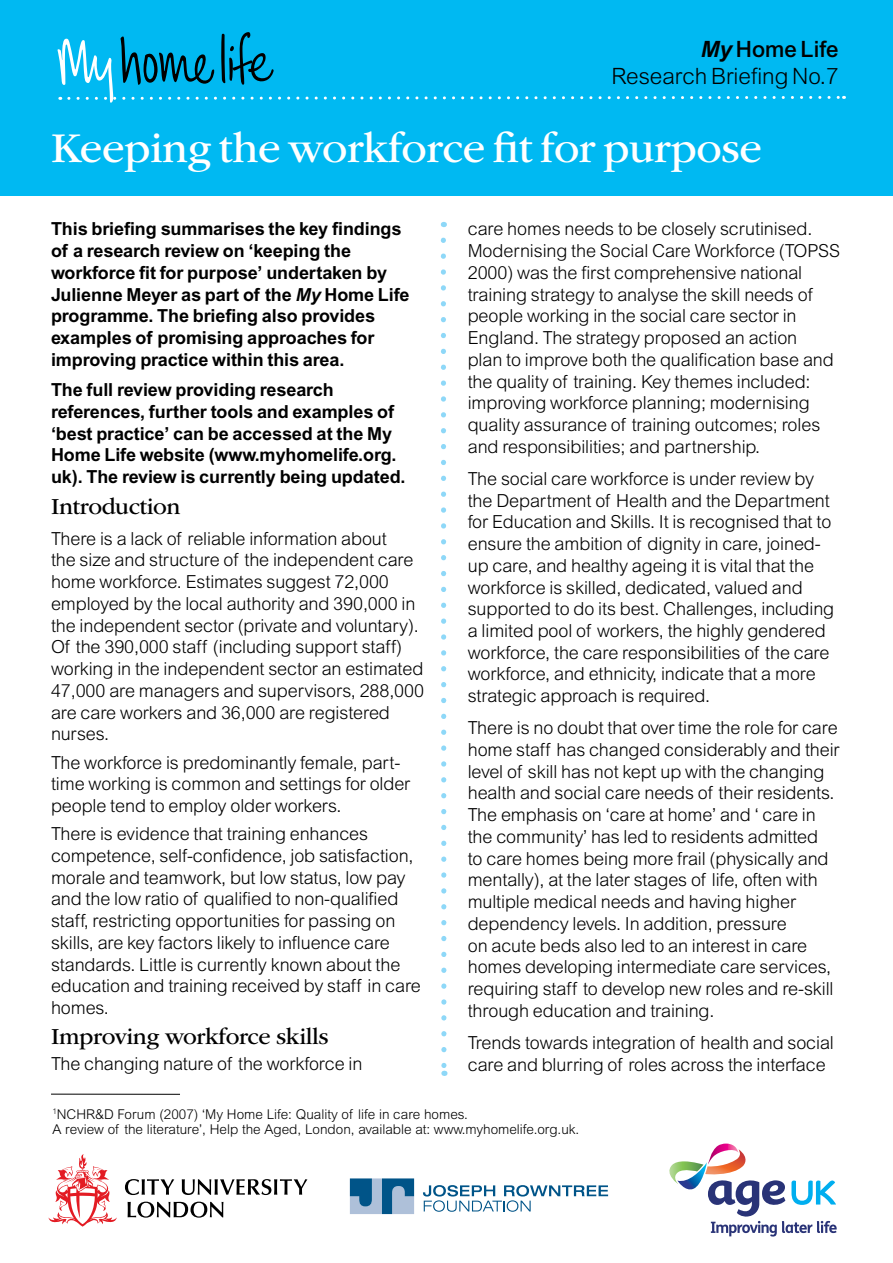
<style>
.page{position:relative;width:893px;height:1263px;background:#fff}
.page>*{position:absolute;margin:0;border:0;box-sizing:border-box;transform-origin:0 0}
.t1{font:44.25px "ITC Garamond Std";letter-spacing:-.01em;color:#fff}
.t2{font:24px "ITC Garamond Std";letter-spacing:-.015em;color:#000}
.t3{font:300 22.5px/27px "Arial";color:#000;text-align:right}
.t4{font:300 18px/21.8px "Arial";letter-spacing:-.005em;color:#000}
.t5{font:700 18px/21.8px "Arial";letter-spacing:-.005em;color:#000}
.t6{font:300 13.5px/15px "Arial";color:#000}
.s1{font-weight:700;font-style:italic}
.s2{font-weight:500}
.s3{font-style:italic}
</style>
<div class="page">
<div style="left:0;top:0;width:893px;height:195px;background:#00b9f2"></div>
<svg style="left:49px;top:1154px;width:68px;height:72px"></svg>
<svg style="left:125px;top:1179px;width:49px;height:16px"></svg>
<svg style="left:182px;top:1179px;width:125px;height:16px"></svg>
<svg style="left:128px;top:1201px;width:95px;height:16px"></svg>
<svg style="left:423px;top:1185px;width:185px;height:27px"></svg>
<svg style="left:350px;top:1178px;width:64px;height:36px;background:#598bb1"></svg>
<svg style="left:669px;top:1143px;width:168px;height:93px"></svg>
<svg style="left:440px;top:237px;width:8px;height:839px"></svg>
<svg style="left:57px;top:32px;width:787px;height:71px"></svg>
<hr style="left:51px;top:1094px;width:129px;height:1px;background:#000">
<p class="t3" style="left:612px;top:35px;width:228px"><span class="s1">My</span> <span class="s2">Home Life<br></span>Research Briefing No.7</p>
<h1 class="t1" style="left:51px;top:124px;width:713px">Keeping the workforce fit for purpose</h1>
<p class="t5" style="left:51px;top:218px;width:360px">This briefing summarises the key findings of a research review on ‘keeping the workforce fit for purpose’ undertaken by Julienne Meyer as part of the <span class="s3">My</span> Home Life programme. The briefing also provides examples of promising approaches for improving practice within this area.</p>
<p class="t5" style="left:51px;top:379px;width:356px">The full review providing research references, further tools and examples of ‘best practice’ can be accessed at the My Home Life website (www.myhomelife.org. uk). The review is currently being updated.</p>
<h2 class="t2" style="left:51px;top:494px;width:131px">Introduction</h2>
<p class="t4" style="left:51px;top:527px;width:375px">There is a lack of reliable information about<br>the size and structure of the independent care home workforce. Estimates suggest 72,000 employed by the local authority and 390,000 in the independent sector (private and voluntary).<br>Of the 390,000 staff (including support staff) working in the independent sector an estimated 47,000 are managers and supervisors, 288,000 are care workers and 36,000 are registered nurses.</p>
<p class="t4" style="left:51px;top:751px;width:361px">The workforce is predominantly female, part&shy;time working is common and settings for older people tend to employ older workers.</p>
<p class="t4" style="left:51px;top:823px;width:371px">There is evidence that training enhances competence, self-confidence, job satisfaction, morale and teamwork, but low status, low pay and the low ratio of qualified to non-qualified staff, restricting opportunities for passing on skills, are key factors likely to influence care standards. Little is currently known about the education and training received by staff in care homes.</p>
<h2 class="t2" style="left:51px;top:1023px;width:279px">Improving workforce skills</h2>
<p class="t4" style="left:51px;top:1053px;width:313px">The changing nature of the workforce in</p>
<p class="t4" style="left:468px;top:218px;width:374px">care homes needs to be closely scrutinised.<br>Modernising the Social Care Workforce (TOPSS 2000) was the first comprehensive national training strategy to analyse the skill needs of people working in the social care sector in England. The strategy proposed an action<br>plan to improve both the qualification base and the quality of training. Key themes included: improving workforce planning; modernising quality assurance of training outcomes; roles and responsibilities; and partnership.</p>
<p class="t4" style="left:468px;top:467px;width:368px">The social care workforce is under review by the Department of Health and the Department for Education and Skills. It is recognised that to ensure the ambition of dignity in care, joined&shy;up care, and healthy ageing it is vital that the workforce is skilled, dedicated, valued and supported to do its best. Challenges, including a limited pool of workers, the highly gendered workforce, the care responsibilities of the care workforce, and ethnicity, indicate that a more strategic approach is required.</p>
<p class="t4" style="left:468px;top:717px;width:373px">There is no doubt that over time the role for care home staff has changed considerably and their level of skill has not kept up with the changing health and social care needs of their residents.<br>The emphasis on ‘care at home’ and ‘ care in the community’ has led to residents admitted<br>to care homes being more frail (physically and mentally), at the later stages of life, often with multiple medical needs and having higher dependency levels. In addition, pressure<br>on acute beds also led to an interest in care homes developing intermediate care services, requiring staff to develop new roles and re-skill through education and training.</p>
<p class="t4" style="left:468px;top:1031px;width:368px">Trends towards integration of health and social care and blurring of roles across the interface</p>
<p class="t6" style="left:53px;top:1106px;width:528px"><sup>1</sup>NCHR&amp;D Forum (2007) ‘My Home Life: Quality of life in care homes.<br>A review of the literature’, Help the Aged, London, available at: www.myhomelife.org.uk.</p>
</div>
